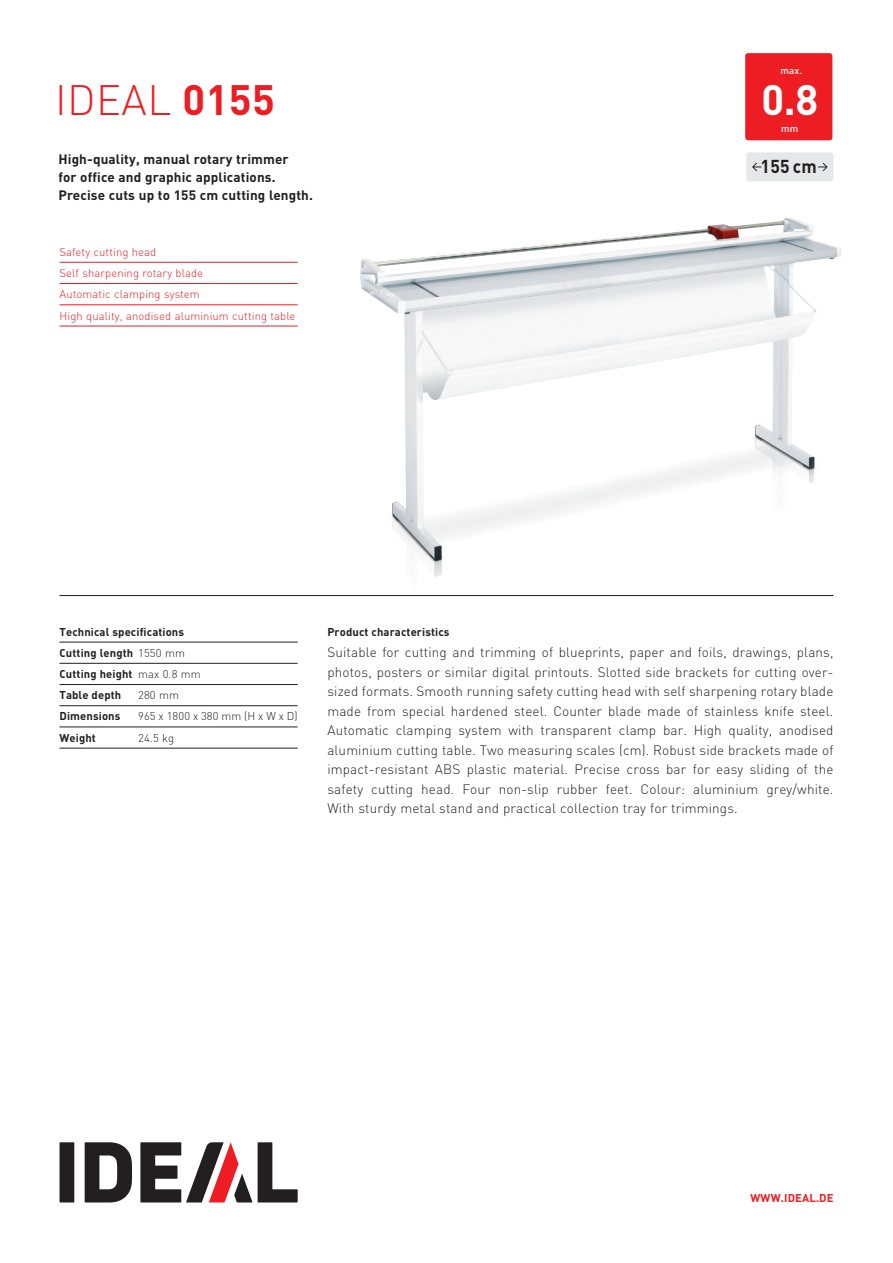
<style>
.page{position:relative;width:893px;height:1263px;background:#fff}
.page>*{position:absolute;margin:0;border:0;box-sizing:border-box;transform-origin:0 0}
.t1{font:300 42px "DIN";letter-spacing:.01em;color:#ee1d23}
.t2{font:700 42px "DIN";color:#fff}
.t3{font:700 18.45px "DIN";color:#231f20;scale:.95 1}
.t4{font:300 13.5px/19.5px "DIN";letter-spacing:.01em;color:#231f20;text-align:justify}
.t5{font:700 13.5px/18px "DIN";letter-spacing:.01em;color:#231f20}
.t6{font:700 11.25px/21.1px "DIN";letter-spacing:.01em;color:#231f20}
.t7{font:300 11.25px/21.3px "DIN";letter-spacing:.01em;color:#ee1d23}
.t8{font:300 11.25px "DIN";letter-spacing:.01em;color:#231f20}
.t9{font:700 11.25px "DIN";letter-spacing:.01em;color:#ee1d23}
.t10{font:500 9.75px "DIN";color:#fff}
.s1{font-weight:700}
.s2{font-weight:300}
</style>
<div class="page">
<div style="left:60px;top:1142px;width:14px;height:60px;background:#231f20"></div>
<svg style="left:258px;top:1142px;width:40px;height:60px"></svg>
<svg style="left:85px;top:1142px;width:47px;height:60px"></svg>
<svg style="left:140px;top:1142px;width:112px;height:60px"></svg>
<img style="left:360px;top:218px;width:481px;height:378px">
<hr style="left:60px;top:595px;width:773px;height:1px;background:#231f20">
<hr style="left:60px;top:642px;width:238px;height:1px;background:#231f20">
<hr style="left:60px;top:663px;width:238px;height:1px;background:#231f20">
<hr style="left:60px;top:684px;width:238px;height:1px;background:#231f20">
<hr style="left:60px;top:705px;width:238px;height:1px;background:#231f20">
<hr style="left:60px;top:727px;width:238px;height:1px;background:#231f20">
<hr style="left:60px;top:748px;width:238px;height:1px;background:#231f20">
<hr style="left:60px;top:262px;width:238px;height:1px;background:#ee1d23">
<hr style="left:60px;top:283px;width:238px;height:1px;background:#ee1d23">
<hr style="left:60px;top:305px;width:238px;height:1px;background:#ee1d23">
<hr style="left:60px;top:326px;width:238px;height:1px;background:#ee1d23">
<div style="left:745px;top:53px;width:87px;height:87px;background:#ee1d23;border-radius:3px"></div>
<div style="left:746px;top:152px;width:87px;height:29px;background:#e6e7e9;border-radius:3px"></div>
<svg style="left:752px;top:163px;width:9px;height:8px"></svg>
<svg style="left:818px;top:163px;width:10px;height:8px"></svg>
<h1 class="t1" style="left:55px;top:74px;width:221px">IDEAL <span class="s1">0155</span></h1>
<p class="t5" style="left:58px;top:150px;width:256px">High-quality, manual rotary trimmer<br>for office and graphic applications.<br>Precise cuts up to 155 cm cutting length.</p>
<p class="t7" style="left:60px;top:241px;width:237px">Safety cutting head<br>Self sharpening rotary blade<br>Automatic clamping system<br>High quality, anodised aluminium cutting table</p>
<p class="t10" style="left:780px;top:65px;width:23px">max.</p>
<h1 class="t2" style="left:761px;top:72px;width:58px">0.8</h1>
<p class="t10" style="left:781px;top:122px;width:19px">mm</p>
<h2 class="t3" style="left:761px;top:154px;width:61px">155 cm</h2>
<p class="t6" style="left:60px;top:620px;width:143px">Technical specifications<br>Cutting length <span class="s2">1550 mm<br></span>Cutting height <span class="s2">max 0.8 mm<br></span>Table depth</p>
<p class="t8" style="left:138px;top:688px;width:42px">280 mm</p>
<p class="t6" style="left:60px;top:705px;width:62px">Dimensions</p>
<p class="t8" style="left:138px;top:709px;width:161px">965 x 1800 x 380 mm (H x W x D)</p>
<p class="t6" style="left:60px;top:726px;width:38px">Weight</p>
<p class="t8" style="left:138px;top:731px;width:38px">24.5 kg</p>
<p class="t6" style="left:327px;top:620px;width:124px">Product characteristics</p>
<p class="t4" style="left:327px;top:642px;width:508px">Suitable for cutting and trimming of blueprints, paper and foils, drawings, plans, photos, posters or similar digital printouts. Slotted side brackets for cutting over&shy;sized formats. Smooth running safety cutting head with self sharpening rotary blade made from special hardened steel. Counter blade made of stainless knife steel.<br>Automatic clamping system with transparent clamp bar. High quality, anodised aluminium cutting table. Two measuring scales (cm). Robust side brackets made of impact-resistant ABS plastic material. Precise cross bar for easy sliding of the safety cutting head. Four non-slip rubber feet. Colour: aluminium grey/white.<br>With sturdy metal stand and practical collection tray for trimmings.</p>
<p class="t9" style="left:750px;top:1191px;width:85px">WWW.IDEAL.DE</p>
</div>
